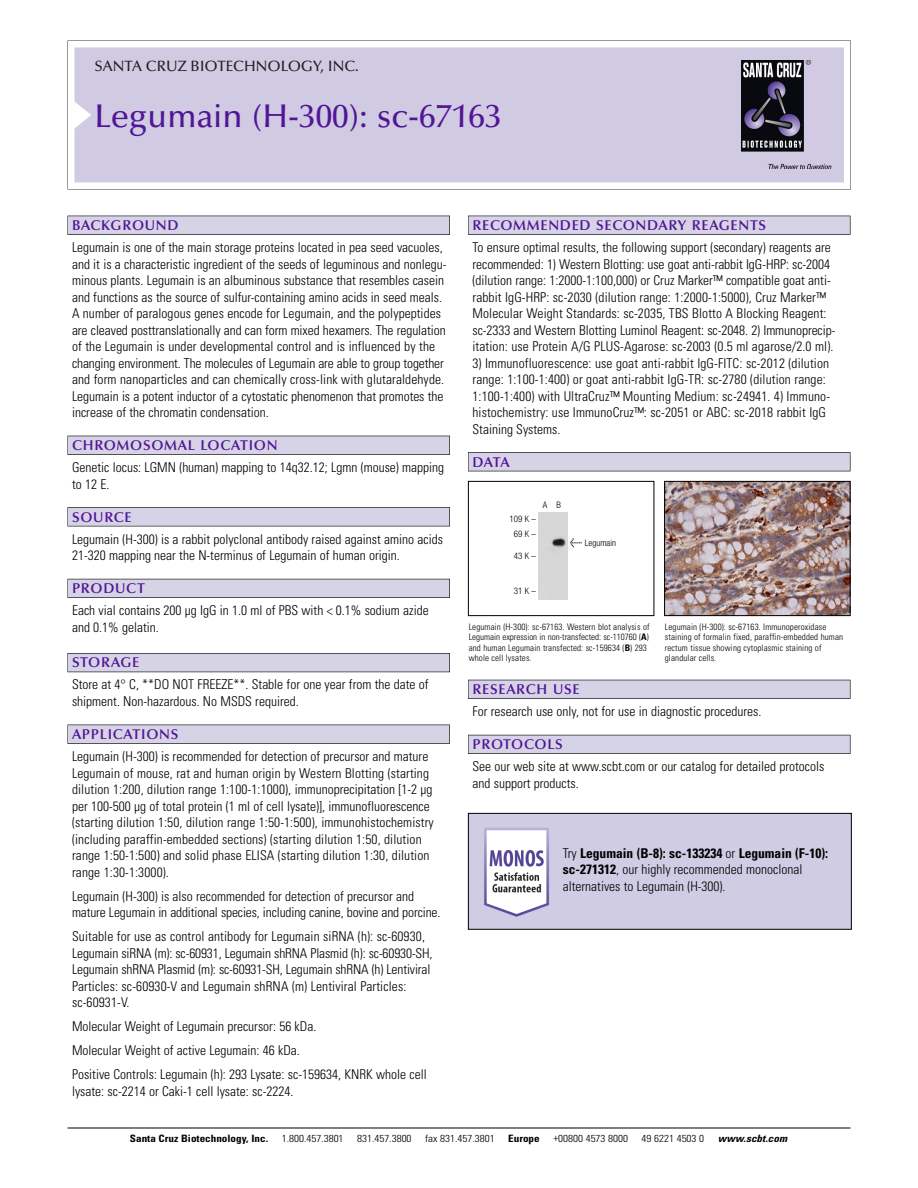
<style>
.page{position:relative;width:918px;height:1188px;background:#fff}
.page>*{position:absolute;margin:0;border:0;box-sizing:border-box;transform-origin:0 0}
.t1{font:500 33px "Optima";color:#511695}
.t2{font:500 15px "Optima";color:#231f20}
.t3{font:600 14.25px "Optima";letter-spacing:.05em;color:#511695}
.t4{font:300 condensed 13.5px/16.5px "Univers";color:#000}
.t5{font:300 condensed 10.2px "Univers";color:#000;scale:1.1 1}
.t6{font:700 condensed 10.2px "Univers";color:#000;scale:1.1 1}
.t7{font:italic 700 condensed 10.2px "Univers";letter-spacing:.005em;color:#000;scale:1.1 1}
.t8{font:300 condensed 9px/10.5px "Univers";letter-spacing:.015em;color:#000}
.t9{font:300 condensed 9px/15px "Helvetica Neue";color:#000;text-align:center}
.s1{font-family:"Meta Plus";font-weight:400;font-stretch:normal;font-size:10.5px}
.s2{font-weight:700}
</style>
<div class="page">
<svg style="left:68px;top:40px;width:783px;height:149px"></svg>
<div style="left:74px;top:47px;width:770px;height:135px;background:#d1cae3"></div>
<img style="left:741px;top:60px;width:90px;height:108px">
<div style="left:68px;top:216px;width:382px;height:19px;background:#525155"></div>
<div style="left:68px;top:216px;width:381px;height:18px;background:#d7d3e7"></div>
<div style="left:68px;top:436px;width:382px;height:19px;background:#515055"></div>
<div style="left:68px;top:436px;width:381px;height:18px;background:#d7d3e7"></div>
<div style="left:68px;top:507px;width:382px;height:19px;background:#545357"></div>
<div style="left:68px;top:508px;width:381px;height:18px;background:#d7d3e7"></div>
<div style="left:68px;top:579px;width:382px;height:19px;background:#54535a"></div>
<div style="left:68px;top:579px;width:381px;height:18px;background:#d7d3e7"></div>
<div style="left:68px;top:653px;width:382px;height:19px;background:#535259"></div>
<div style="left:68px;top:654px;width:381px;height:18px;background:#d7d3e7"></div>
<div style="left:68px;top:725px;width:382px;height:19px;background:#545356"></div>
<div style="left:68px;top:725px;width:381px;height:18px;background:#d7d3e7"></div>
<div style="left:468px;top:216px;width:382px;height:19px;background:#525155"></div>
<div style="left:468px;top:216px;width:382px;height:18px;background:#d7d3e7"></div>
<div style="left:468px;top:452px;width:382px;height:19px;background:#525155"></div>
<div style="left:468px;top:453px;width:382px;height:18px;background:#d7d3e7"></div>
<div style="left:468px;top:680px;width:382px;height:19px;background:#525158"></div>
<div style="left:468px;top:680px;width:382px;height:18px;background:#d7d3e7"></div>
<div style="left:468px;top:735px;width:382px;height:19px;background:#54535a"></div>
<div style="left:468px;top:735px;width:382px;height:18px;background:#d7d3e7"></div>
<hr style="left:68px;top:1128px;width:782px;height:1px;background:#000">
<div style="left:468px;top:481px;width:186px;height:135px;border:1px solid #000"></div>
<div style="left:538px;top:513px;width:30px;height:87px;background:#d7d7d7"></div>
<img style="left:666px;top:483px;width:182px;height:131px">
<div style="left:664px;top:481px;width:186px;height:135px;border:1px solid #000"></div>
<img style="left:470px;top:815px;width:380px;height:113px">
<div style="left:468px;top:813px;width:384px;height:117px;border:1px solid #000"></div>
<p class="t2" style="left:94px;top:61px;width:266px">SANTA CRUZ BIOTECHNOLOGY, INC.</p>
<h1 class="t1" style="left:94px;top:103px;width:409px">Legumain (H-300): sc-67163</h1>
<p class="t3" style="left:72px;top:219px;width:108px">BACKGROUND</p>
<p class="t4" style="left:72px;top:240px;width:376px">Legumain is one of the main storage proteins located in pea seed vacuoles, and it is a characteristic ingredient of the seeds of leguminous and nonlegu&shy;minous plants. Legumain is an albuminous substance that resembles casein and functions as the source of sulfur-containing amino acids in seed meals.<br>A number of paralogous genes encode for Legumain, and the polypeptides are cleaved posttranslationally and can form mixed hexamers. The regulation of the Legumain is under developmental control and is influenced by the changing environment. The molecules of Legumain are able to group together and form nanoparticles and can chemically cross-link with glutaraldehyde.<br>Legumain is a potent inductor of a cytostatic phenomenon that promotes the increase of the chromatin condensation.</p>
<p class="t3" style="left:72px;top:440px;width:207px">CHROMOSOMAL LOCATION</p>
<p class="t4" style="left:72px;top:460px;width:374px">Genetic locus: LGMN (human) mapping to 14q32.12; Lgmn (mouse) mapping to 12 E.</p>
<p class="t3" style="left:72px;top:511px;width:61px">SOURCE</p>
<p class="t4" style="left:72px;top:532px;width:372px">Legumain (H-300) is a rabbit polyclonal antibody raised against amino acids<br>21-320 mapping near the N-terminus of Legumain of human origin.</p>
<p class="t3" style="left:72px;top:583px;width:74px">PRODUCT</p>
<p class="t4" style="left:72px;top:603px;width:358px">Each vial contains 200 µg IgG in 1.0 ml of PBS with &lt; 0.1% sodium azide and 0.1% gelatin.</p>
<p class="t3" style="left:72px;top:657px;width:69px">STORAGE</p>
<p class="t4" style="left:72px;top:678px;width:358px">Store at 4° C, **DO NOT FREEZE**. Stable for one year from the date of shipment. Non-hazardous. No MSDS required.</p>
<p class="t3" style="left:72px;top:728px;width:108px">APPLICATIONS</p>
<p class="t4" style="left:72px;top:749px;width:363px">Legumain (H-300) is recommended for detection of precursor and mature Legumain of mouse, rat and human origin by Western Blotting (starting dilution 1:200, dilution range 1:100-1:1000), immunoprecipitation [1-2 µg per 100-500 µg of total protein (1 ml of cell lysate)], immunofluorescence (starting dilution 1:50, dilution range 1:50-1:500), immunohistochemistry (including paraffin-embedded sections) (starting dilution 1:50, dilution range 1:50-1:500) and solid phase ELISA (starting dilution 1:30, dilution range 1:30-1:3000).</p>
<p class="t4" style="left:72px;top:889px;width:370px">Legumain (H-300) is also recommended for detection of precursor and mature Legumain in additional species, including canine, bovine and porcine.</p>
<p class="t4" style="left:72px;top:929px;width:362px">Suitable for use as control antibody for Legumain siRNA (h): sc-60930, Legumain siRNA (m): sc-60931, Legumain shRNA Plasmid (h): sc-60930-SH, Legumain shRNA Plasmid (m): sc-60931-SH, Legumain shRNA (h) Lentiviral Particles: sc-60930-V and Legumain shRNA (m) Lentiviral Particles: sc-60931-V.</p>
<p class="t4" style="left:72px;top:1015px;width:356px;line-height:24px">Molecular Weight of Legumain precursor: 56 kDa.<br>Molecular Weight of active Legumain: 46 kDa.<br>Positive Controls: Legumain (h): 293 Lysate: sc-159634, KNRK whole cell</p>
<p class="t4" style="left:72px;top:1084px;width:223px">lysate: sc-2214 or Caki-1 cell lysate: sc-2224.</p>
<p class="t3" style="left:473px;top:219px;width:295px">RECOMMENDED SECONDARY REAGENTS</p>
<p class="t4" style="left:473px;top:240px;width:364px">To ensure optimal results, the following support (secondary) reagents are recommended: 1) Western Blotting: use goat anti-rabbit IgG-HRP: sc-2004 (dilution range: 1:2000-1:100,000) or Cruz Marker™ compatible goat anti&shy;rabbit IgG-HRP: sc-2030 (dilution range: 1:2000-1:5000), Cruz Marker™ Molecular Weight Standards: sc-2035, TBS Blotto A Blocking Reagent: sc-2333 and Western Blotting Luminol Reagent: sc-2048. 2) Immunoprecip&shy;itation: use Protein A/G PLUS-Agarose: sc-2003 (0.5 ml agarose/2.0 ml).</p>
<p class="t4" style="left:473px;top:356px;width:359px">3) Immunofluorescence: use goat anti-rabbit IgG-FITC: sc-2012 (dilution range: 1:100-1:400) or goat anti-rabbit IgG-TR: sc-2780 (dilution range:<br>1:100-1:400) with UltraCruz™ Mounting Medium: sc-24941. 4) Immuno&shy;histochemistry: use ImmunoCruz™: sc-2051 or ABC: sc-2018 rabbit IgG Staining Systems.</p>
<p class="t3" style="left:473px;top:456px;width:39px">DATA</p>
<p class="t9" style="left:543px;top:498px;width:20px">A B</p>
<p class="t9" style="left:510px;top:512px;width:28px">109 K –<br>69K–</p>
<p class="t9" style="left:514px;top:549px;width:24px">43K–</p>
<p class="t9" style="left:514px;top:584px;width:24px">31K–</p>
<p class="t9" style="left:570px;top:536px;width:48px"><span class="s1">&lt;</span> Legumain</p>
<p class="t8" style="left:469px;top:622px;width:182px">Legumain (H-300): sc-67163. Western blot analysis of Legumain expression in non-transfected: sc-110760 (<span class="s2">A</span>) and human Legumain transfected: sc-159634 (<span class="s2">B</span>) 293 whole cell lysates.</p>
<p class="t8" style="left:665px;top:622px;width:180px">Legumain (H-300): sc-67163. Immunoperoxidase staining of formalin fixed, paraffin-embedded human rectum tissue showing cytoplasmic staining of glandular cells.</p>
<p class="t3" style="left:473px;top:684px;width:109px">RESEARCH USE</p>
<p class="t4" style="left:473px;top:704px;width:290px">For research use only, not for use in diagnostic procedures.</p>
<p class="t3" style="left:473px;top:739px;width:92px">PROTOCOLS</p>
<p class="t4" style="left:473px;top:759px;width:353px">See our web site at www.scbt.com or our catalog for detailed protocols and support products.</p>
<p class="t4" style="left:563px;top:846px;width:267px">Try <span class="s2">Legumain (B-8): sc-133234</span> or <span class="s2">Legumain (F-10): sc-271312</span>, our highly recommended monoclonal alternatives to Legumain (H-300).</p>
<p class="t6" style="left:130px;top:1135px;width:127px">Santa Cruz Biotechnology, Inc.</p>
<p class="t5" style="left:282px;top:1135px;width:58px">1.800.457.3801</p>
<p class="t5" style="left:357px;top:1135px;width:51px">831.457.3800</p>
<p class="t5" style="left:425px;top:1135px;width:65px">fax 831.457.3801</p>
<p class="t6" style="left:508px;top:1135px;width:30px">Europe</p>
<p class="t5" style="left:553px;top:1135px;width:69px">+00800 4573 8000</p>
<p class="t5" style="left:642px;top:1135px;width:58px">49 6221 4503 0</p>
<p class="t7" style="left:718px;top:1135px;width:64px">www.scbt.com</p>
</div>
